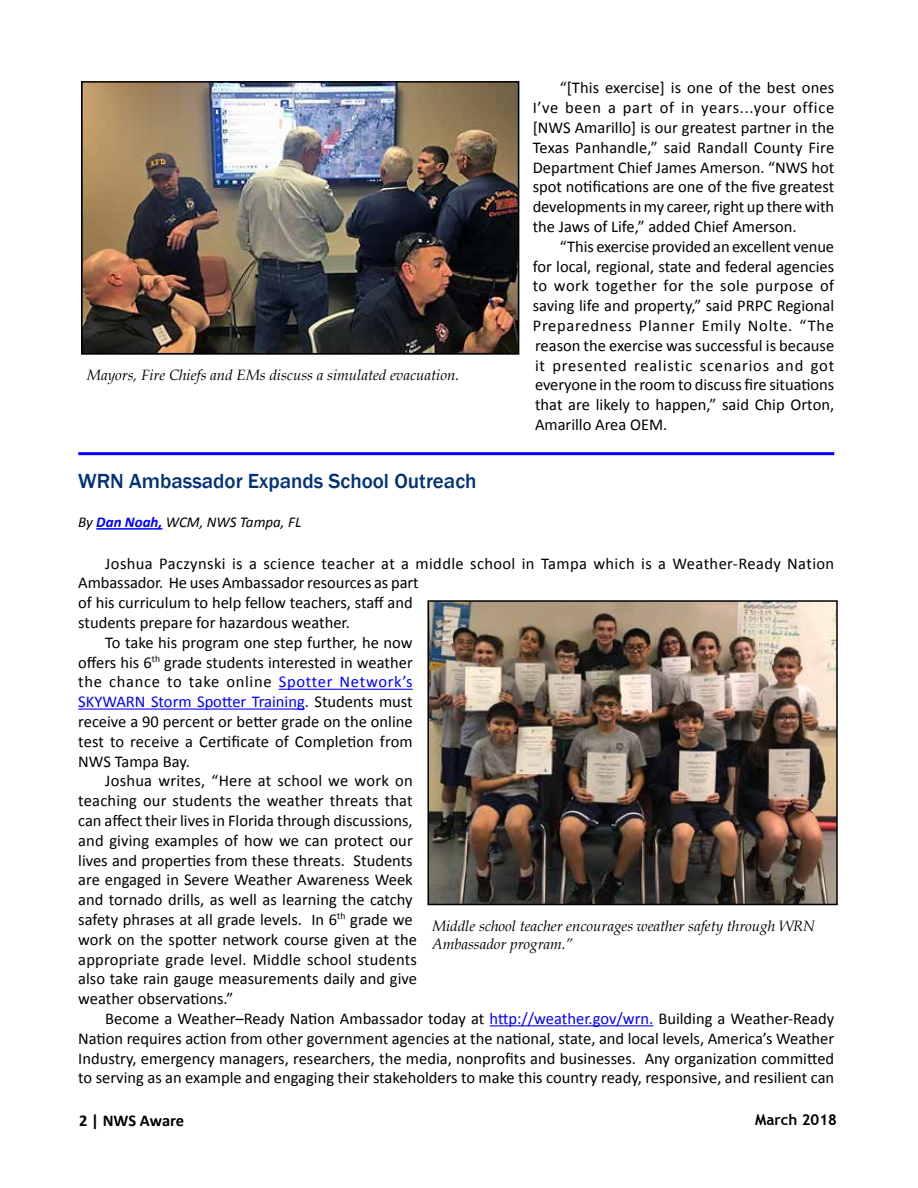
<style>
.page{position:relative;width:918px;height:1188px;background:#fff}
.page>*{position:absolute;margin:0;border:0;box-sizing:border-box;transform-origin:0 0}
.t1{font:500 21px "Franklin Gothic";color:#003273}
.t2{font:16.5px/19.8px "Calibri";color:#000;text-align:justify}
.t3{font:16.5px "Calibri";letter-spacing:.025em;color:#000}
.t4{font:16.5px "Calibri";color:#00f}
.t5{font:16.5px "Calibri";letter-spacing:.045em;color:#000}
.t6{font:700 16.5px "Calibri";color:#000}
.t7{font:italic 15px/18px "Book Antiqua";color:#000}
.t8{font:italic 15px "Calibri";color:#000}
.t9{font:700 15px "Trebuchet MS";color:#000}
.s1{font-weight:700;color:#00f}
.s2{color:#00f}
.s3{color:#000}
</style>
<div class="page">
<hr style="left:78px;top:452px;width:756px;height:3px;background:#00f">
<hr style="left:96px;top:528px;width:66px;height:2px;background:#00f">
<hr style="left:279px;top:689px;width:134px;height:1px;background:#00f">
<hr style="left:78px;top:709px;width:227px;height:1px;background:#00f">
<hr style="left:490px;top:1025px;width:163px;height:1px;background:#00f">
<img style="left:84px;top:84px;width:432px;height:268px">
<div style="left:81px;top:81px;width:438px;height:274px;border:2px solid #000"></div>
<img style="left:430px;top:603px;width:405px;height:299px">
<div style="left:427px;top:600px;width:411px;height:305px;border:2px solid #000"></div>
<p class="t7" style="left:87px;top:365px;width:374px">Mayors, Fire Chiefs and EMs discuss a simulated evacuation.</p>
<p class="t2" style="left:533px;top:78px;width:303px;text-indent:27px">“[This exercise] is one of the best ones I’ve been a part of in years...your office [NWS Amarillo] is our greatest partner in the Texas Panhandle,” said Randall County Fire Department Chief James Amerson. “NWS hot spot notifications are one of the five greatest developments in my career, right up there with the Jaws of Life,” added Chief Amerson.</p>
<p class="t2" style="left:533px;top:236px;width:303px;text-indent:27px">“This exercise provided an excellent venue for local, regional, state and federal agencies to work together for the sole purpose of saving life and property,” said PRPC Regional Preparedness Planner Emily Nolte. “The reason the exercise was successful is because it presented realistic scenarios and got everyone in the room to discuss fire situations that are likely to happen,” said Chip Orton, Amarillo Area OEM.</p>
<p class="t1" style="left:78px;top:468px;width:400px">WRN Ambassador Expands School Outreach</p>
<p class="t8" style="left:78px;top:512px;width:225px">By <span class="s1">Dan Noah,</span> WCM, NWS Tampa, FL</p>
<p class="t3" style="left:105px;top:553px;width:731px">Joshua Paczynski is a science teacher at a middle school in Tampa which is a Weather-Ready Nation</p>
<p class="t2" style="left:78px;top:573px;width:342px">Ambassador. He uses Ambassador resources as part</p>
<p class="t2" style="left:78px;top:593px;width:336px">of his curriculum to help fellow teachers, staff and</p>
<p class="t2" style="left:78px;top:613px;width:273px">students prepare for hazardous weather.</p>
<p class="t2" style="left:105px;top:632px;width:309px">To take his program one step further, he now</p>
<p class="t2" style="left:78px;top:652px;width:336px">offers his 6<sup>th</sup> grade students interested in weather</p>
<p class="t5" style="left:78px;top:671px;width:336px">the chance to take online <span class="s2">Spotter Network’s</span></p>
<p class="t4" style="left:78px;top:691px;width:336px">SKYWARN Storm Spotter Training<span class="s3">. Students must</span></p>
<p class="t2" style="left:78px;top:712px;width:336px">receive a 90 percent or better grade on the online</p>
<p class="t2" style="left:78px;top:731px;width:336px">test to receive a Certificate of Completion from</p>
<p class="t2" style="left:78px;top:751px;width:113px">NWS Tampa Bay.</p>
<p class="t2" style="left:105px;top:771px;width:309px">Joshua writes, “Here at school we work on</p>
<p class="t2" style="left:78px;top:791px;width:336px">teaching our students the weather threats that</p>
<p class="t2" style="left:78px;top:811px;width:336px">can affect their lives in Florida through discussions,</p>
<p class="t2" style="left:78px;top:830px;width:336px">and giving examples of how we can protect our</p>
<p class="t2" style="left:78px;top:850px;width:336px">lives and properties from these threats. Students</p>
<p class="t2" style="left:78px;top:870px;width:336px">are engaged in Severe Weather Awareness Week</p>
<p class="t2" style="left:78px;top:890px;width:336px">and tornado drills, as well as learning the catchy</p>
<p class="t2" style="left:78px;top:910px;width:336px">safety phrases at all grade levels. In 6<sup>th</sup> grade we</p>
<p class="t2" style="left:78px;top:929px;width:340px">work on the spotter network course given at the</p>
<p class="t2" style="left:78px;top:949px;width:340px">appropriate grade level. Middle school students</p>
<p class="t2" style="left:78px;top:969px;width:340px">also take rain gauge measurements daily and give</p>
<p class="t2" style="left:78px;top:989px;width:157px">weather observations.”</p>
<p class="t2" style="left:105px;top:1009px;width:731px">Become a Weather–Ready Nation Ambassador today at <span class="s2">http://weather.gov/wrn.</span> Building a Weather-Ready</p>
<p class="t2" style="left:78px;top:1028px;width:758px">Nation requires action from other government agencies at the national, state, and local levels, America’s Weather</p>
<p class="t2" style="left:78px;top:1048px;width:758px">Industry, emergency managers, researchers, the media, nonprofits and businesses. Any organization committed</p>
<p class="t2" style="left:78px;top:1068px;width:757px">to serving as an example and engaging their stakeholders to make this country ready, responsive, and resilient can</p>
<p class="t7" style="left:432px;top:916px;width:384px">Middle school teacher encourages weather safety through WRN<br>Ambassador program.”</p>
<p class="t6" style="left:79px;top:1110px;width:107px">2 | NWS Aware</p>
<p class="t9" style="left:755px;top:1110px;width:83px">March 2018</p>
</div>
